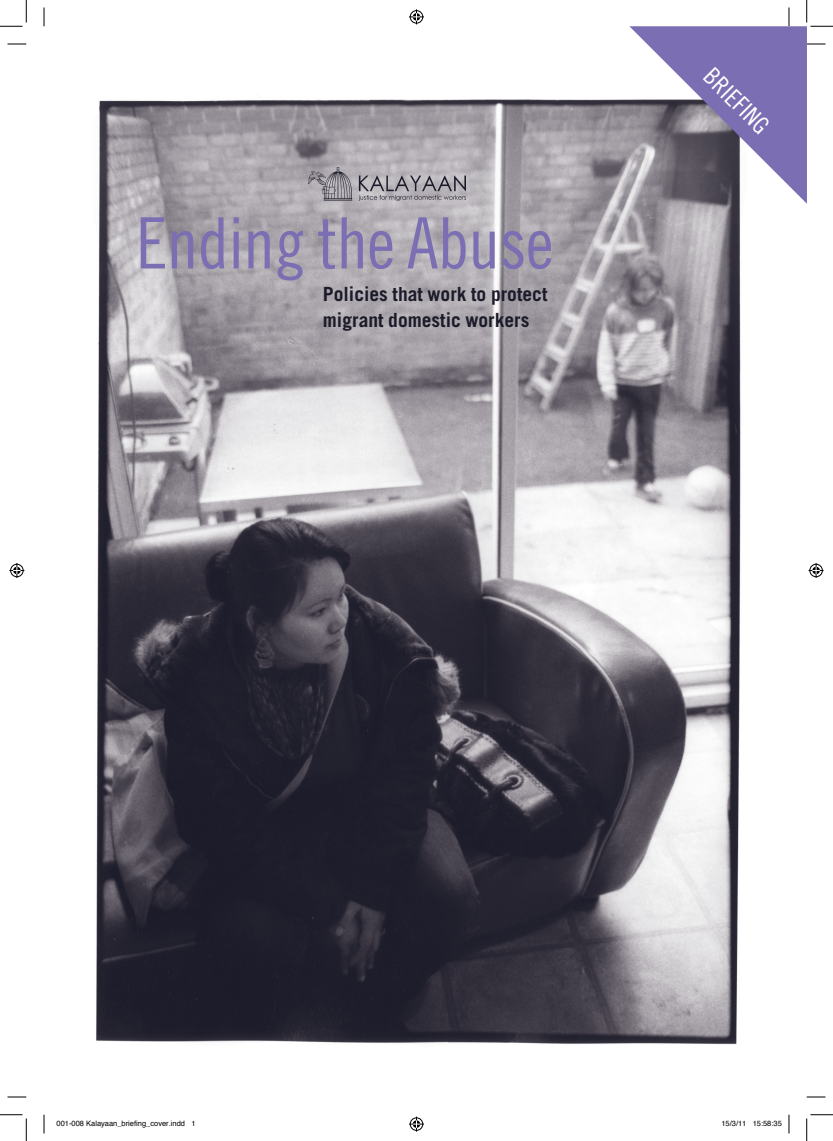
<style>
.page{position:relative;width:833px;height:1141px;background:#fff}
.page>*{position:absolute;margin:0;border:0;box-sizing:border-box;transform-origin:0 0}
.t1{font:70.75px "Trade Gothic Cond Eighteen";letter-spacing:-.01em;color:#7b6eb2}
.t2{font:24.12px "Trade Gothic Cond Eighteen";color:#fff}
.t3{font:700 19.5px/26px "Trade Gothic";color:#1c1b29}
.t4{font:7.5px "Helvetica";color:#000}
</style>
<div class="page">
<img style="left:96px;top:97px;width:645px;height:948px">
<img style="left:308px;top:167px;width:157px;height:33px">
<svg style="left:8px;top:43px;width:18px;height:2px"></svg>
<svg style="left:8px;top:1096px;width:18px;height:1px"></svg>
<svg style="left:806px;top:1096px;width:19px;height:1px"></svg>
<svg style="left:43px;top:8px;width:2px;height:18px"></svg>
<svg style="left:43px;top:1114px;width:2px;height:19px"></svg>
<svg style="left:788px;top:1114px;width:1px;height:19px"></svg>
<svg style="left:0;top:0;width:27px;height:27px"></svg>
<svg style="left:0;top:1114px;width:27px;height:26px"></svg>
<svg style="left:629px;top:0;width:203px;height:204px"></svg>
<svg style="left:806px;top:1114px;width:26px;height:26px"></svg>
<svg style="left:409px;top:9px;width:15px;height:15px"></svg>
<svg style="left:409px;top:1116px;width:15px;height:15px"></svg>
<svg style="left:9px;top:563px;width:15px;height:15px"></svg>
<svg style="left:808px;top:563px;width:15px;height:15px"></svg>
<h1 class="t1" style="left:136px;top:201px;width:418px">Ending the Abuse</h1>
<h3 class="t3" style="left:323px;top:280px;width:226px">Policies that work to protect migrant domestic workers</h3>
<h2 class="t2" style="left:717px;top:62px;width:82px;rotate:45deg">BRIEFING</h2>
<p class="t4" style="left:56px;top:1117px;width:140px">001-008 Kalayaan_briefing_cover.indd 1</p>
<p class="t4" style="left:721px;top:1117px;width:62px">15/3/11 15:58:35</p>
</div>
